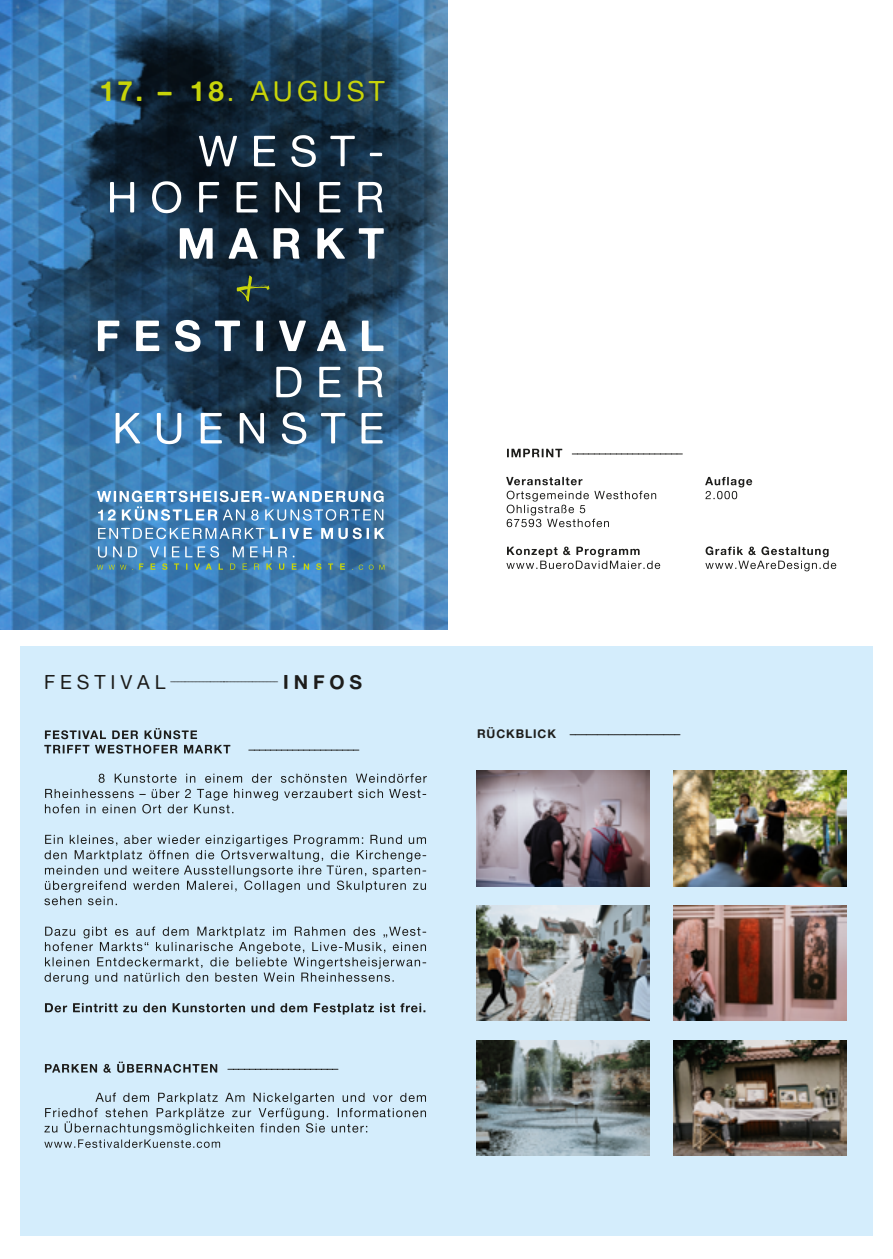
<style>
.page{position:relative;width:893px;height:1259px;background:#fff}
.page>*{position:absolute;margin:0;border:0;box-sizing:border-box;transform-origin:0 0}
.t1{font:27.75px "Alte Haas Grotesk";letter-spacing:.15em;color:#c8d409}
.t2{font:19.5px "Alte Haas Grotesk";letter-spacing:.25em;color:#1d1d1b}
.t3{font:19.5px "Alte Haas Grotesk Bold";letter-spacing:.25em;color:#1d1d1b}
.t4{font:12px "Alte Haas Grotesk";color:#1d1d1b}
.t5{font:7.8px "Alte Haas Grotesk";color:#1d1d1b}
.s1{font-family:"Alte Haas Grotesk Bold"}
</style>
<div class="page">
<svg style="left:506px;top:546px;width:330px;height:25px"></svg>
<svg style="left:506px;top:477px;width:246px;height:50px"></svg>
<svg style="left:507px;top:449px;width:176px;height:8px"></svg>
<img style="left:0;top:0;width:448px;height:629px">
<svg style="left:116px;top:412px;width:267px;height:32px"></svg>
<svg style="left:276px;top:367px;width:106px;height:30px"></svg>
<svg style="left:98px;top:320px;width:285px;height:32px"></svg>
<svg style="left:180px;top:228px;width:204px;height:31px"></svg>
<svg style="left:110px;top:181px;width:272px;height:32px"></svg>
<svg style="left:199px;top:135px;width:183px;height:32px"></svg>
<svg style="left:236px;top:275px;width:34px;height:26px"></svg>
<svg style="left:97px;top:563px;width:287px;height:7px;background:#548b94"></svg>
<svg style="left:98px;top:546px;width:196px;height:11px;background:#6599c5"></svg>
<svg style="left:98px;top:527px;width:286px;height:12px;background:#729fc6"></svg>
<svg style="left:97px;top:491px;width:287px;height:30px"></svg>
<div style="left:20px;top:646px;width:852px;height:590px;background:#d4edfc"></div>
<svg style="left:44px;top:1092px;width:382px;height:56px"></svg>
<svg style="left:45px;top:1061px;width:293px;height:11px"></svg>
<svg style="left:45px;top:1003px;width:380px;height:11px"></svg>
<svg style="left:45px;top:926px;width:381px;height:58px"></svg>
<svg style="left:45px;top:835px;width:381px;height:70px"></svg>
<svg style="left:45px;top:789px;width:381px;height:24px"></svg>
<svg style="left:99px;top:773px;width:328px;height:10px"></svg>
<svg style="left:44px;top:728px;width:315px;height:25px"></svg>
<img style="left:673px;top:905px;width:173px;height:115px">
<img style="left:673px;top:771px;width:173px;height:115px">
<img style="left:476px;top:1040px;width:173px;height:115px">
<img style="left:476px;top:905px;width:173px;height:115px">
<img style="left:476px;top:771px;width:173px;height:115px">
<img style="left:673px;top:1040px;width:173px;height:115px">
<h1 class="t1" style="left:100px;top:75px;width:287px"><span class="s1">17. – 18</span>. AUGUST</h1>
<h2 class="t2" style="left:44px;top:671px;width:123px">FESTIVAL</h2>
<p class="t5" style="left:170px;top:677px;width:109px">––––––––––––––––––––––––––––––</p>
<h2 class="t3" style="left:283px;top:670px;width:81px">INFOS</h2>
<h3 class="t4" style="left:477px;top:727px;width:205px"><span class="s1">RÜCKBLICK</span> ––––––––––––––––––––</h3>
</div>
